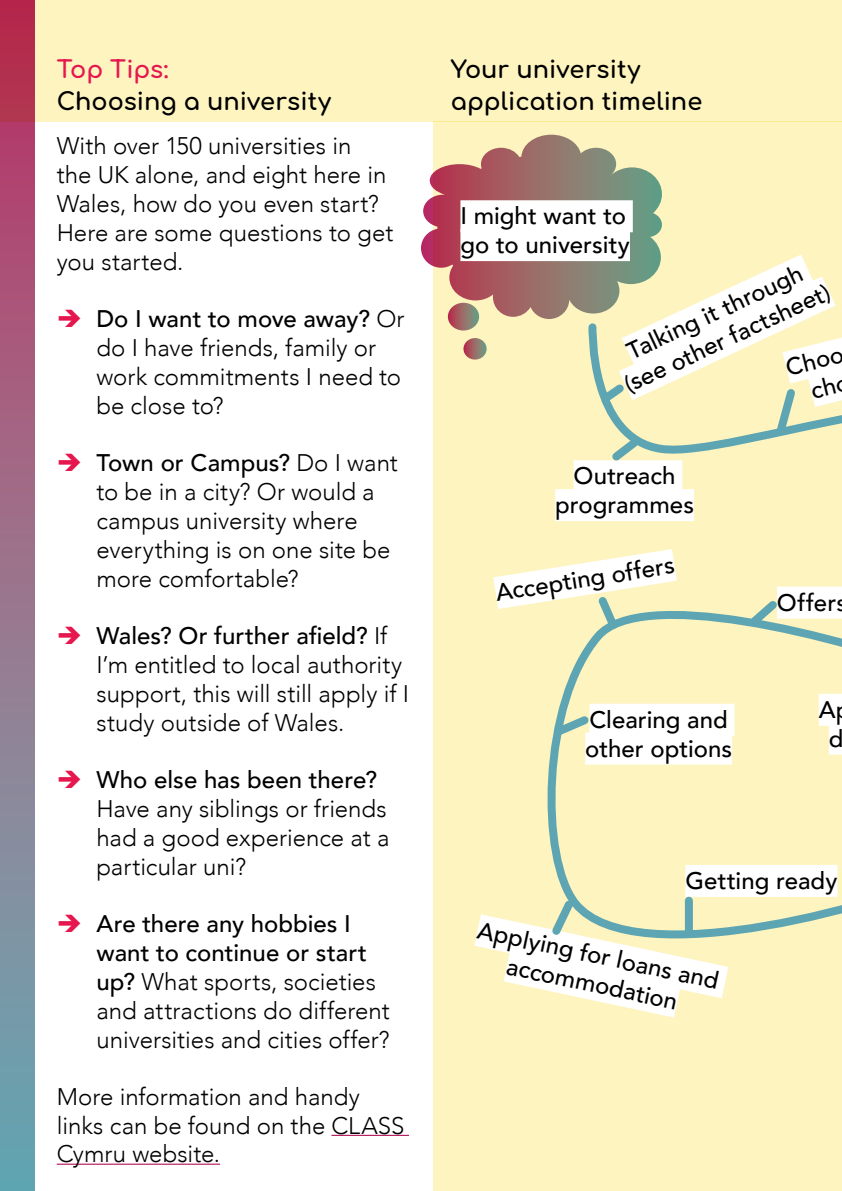
<style>
.page{position:relative;width:842px;height:1191px;background:#fff}
.page>*{position:absolute;margin:0;border:0;box-sizing:border-box;transform-origin:0 0}
.t1{font:300 24px/28.8px "Avenir";color:#000}
.t2{font:500 24px/28.8px "Avenir";color:#000;text-align:center}
.t3{font:700 24px/32px "Comfortaa";color:#000}
.t4{font:700 24px "Comfortaa";letter-spacing:-.005em;color:#e6174e}
.s1{font-weight:500}
</style>
<div class="page">
<div style="left:433px;top:121px;width:409px;height:1070px;background:#fef4c0"></div>
<div style="left:0;top:0;width:842px;height:121px;background:#fef4c0"></div>
<hr style="left:331px;top:1134px;width:78px;height:2px;background:#b72263">
<hr style="left:57px;top:1163px;width:163px;height:1px;background:#b72263">
<svg style="left:0;top:0;width:34px;height:1191px;background:#947089"></svg>
<svg style="left:421px;top:135px;width:241px;height:184px"></svg>
<svg style="left:448px;top:303px;width:31px;height:27px"></svg>
<svg style="left:463px;top:338px;width:24px;height:21px"></svg>
<div style="left:460px;top:200px;width:173px;height:32px;background:#fff"></div>
<div style="left:460px;top:229px;width:170px;height:32px;background:#fff"></div>
<svg style="left:547px;top:428px;width:295px;height:503px"></svg>
<svg style="left:630px;top:226px;width:32px;height:22px"></svg>
<svg style="left:583px;top:248px;width:225px;height:180px"></svg>
<div style="left:574px;top:460px;width:108px;height:32px;background:#fff"></div>
<div style="left:555px;top:489px;width:139px;height:32px;background:#fff"></div>
<div style="left:819px;top:694px;width:23px;height:32px;background:#fff"></div>
<div style="left:829px;top:722px;width:13px;height:32px;background:#fff"></div>
<div style="left:777px;top:586px;width:65px;height:32px;background:#fff"></div>
<div style="left:589px;top:703px;width:145px;height:32px;background:#fff"></div>
<div style="left:585px;top:732px;width:147px;height:32px;background:#fff"></div>
<svg style="left:547px;top:892px;width:216px;height:106px"></svg>
<svg style="left:595px;top:377px;width:36px;height:32px"></svg>
<svg style="left:748px;top:269px;width:94px;height:171px"></svg>
<svg style="left:605px;top:431px;width:41px;height:30px"></svg>
<svg style="left:743px;top:593px;width:41px;height:39px"></svg>
<svg style="left:493px;top:528px;width:218px;height:107px"></svg>
<svg style="left:550px;top:709px;width:40px;height:32px"></svg>
<svg style="left:474px;top:894px;width:241px;height:124px"></svg>
<div style="left:685px;top:900px;width:8px;height:31px;background:#5da5b2"></div>
<p class="t4" style="left:57px;top:48px;width:113px">Top Tips:</p>
<p class="t3" style="left:57px;top:82px;width:276px">Choosing a university</p>
<p class="t1" style="left:57px;top:132px;width:338px">With over 150 universities in<br>the UK alone, and eight here in<br>Wales, how do you even start?<br>Here are some questions to get you started.</p>
<p class="t1" style="left:96px;top:305px;width:310px"><span class="s1">Do I want to move away?</span> Or do I have friends, family or work commitments I need to be close to?</p>
<p class="t1" style="left:96px;top:449px;width:303px"><span class="s1">Town or Campus?</span> Do I want to be in a city? Or would a campus university where everything is on one site be more comfortable?</p>
<p class="t1" style="left:96px;top:621px;width:314px"><span class="s1">Wales? Or further afield?</span> If<br>I’m entitled to local authority support, this will still apply if I study outside of Wales.</p>
<p class="t2" style="left:96px;top:764px;width:282px">Who else has been there?</p>
<p class="t1" style="left:96px;top:794px;width:295px;text-align:justify">Have any siblings or friends had a good experience at a particular uni?</p>
<p class="t1" style="left:96px;top:909px;width:295px"><span class="s1">Are there any hobbies I want to continue or start up?</span> What sports, societies and attractions do different universities and cities offer?</p>
<p class="t1" style="left:57px;top:1082px;width:349px">More information and handy links can be found on the CLASS<br>Cymru website.</p>
<p class="t3" style="left:451px;top:50px;width:253px">Your university application timeline</p>
<p class="t2" style="left:460px;top:200px;width:171px;text-align:left">I might want to go to university</p>
<p class="t2" style="left:607px;top:345px;width:225px;rotate:-25deg">Talking it through (see other factsheet)</p>
<p class="t2" style="left:782px;top:352px;width:60px;rotate:-14deg">Choo ch</p>
<p class="t2" style="left:555px;top:460px;width:140px">Outreach programmes</p>
<p class="t2" style="left:493px;top:577px;width:182px;rotate:-9deg">Accepting offers</p>
<p class="t2" style="left:585px;top:703px;width:148px;text-align:left">Clearing and other options</p>
<p class="t2" style="left:777px;top:586px;width:72px">Offers</p>
<p class="t2" style="left:819px;top:693px;width:26px">A d</p>
<p class="t2" style="left:685px;top:865px;width:154px">Getting ready</p>
<p class="t2" style="left:481px;top:914px;width:248px;rotate:12deg">Applying for loans and accommodation</p>
</div>
